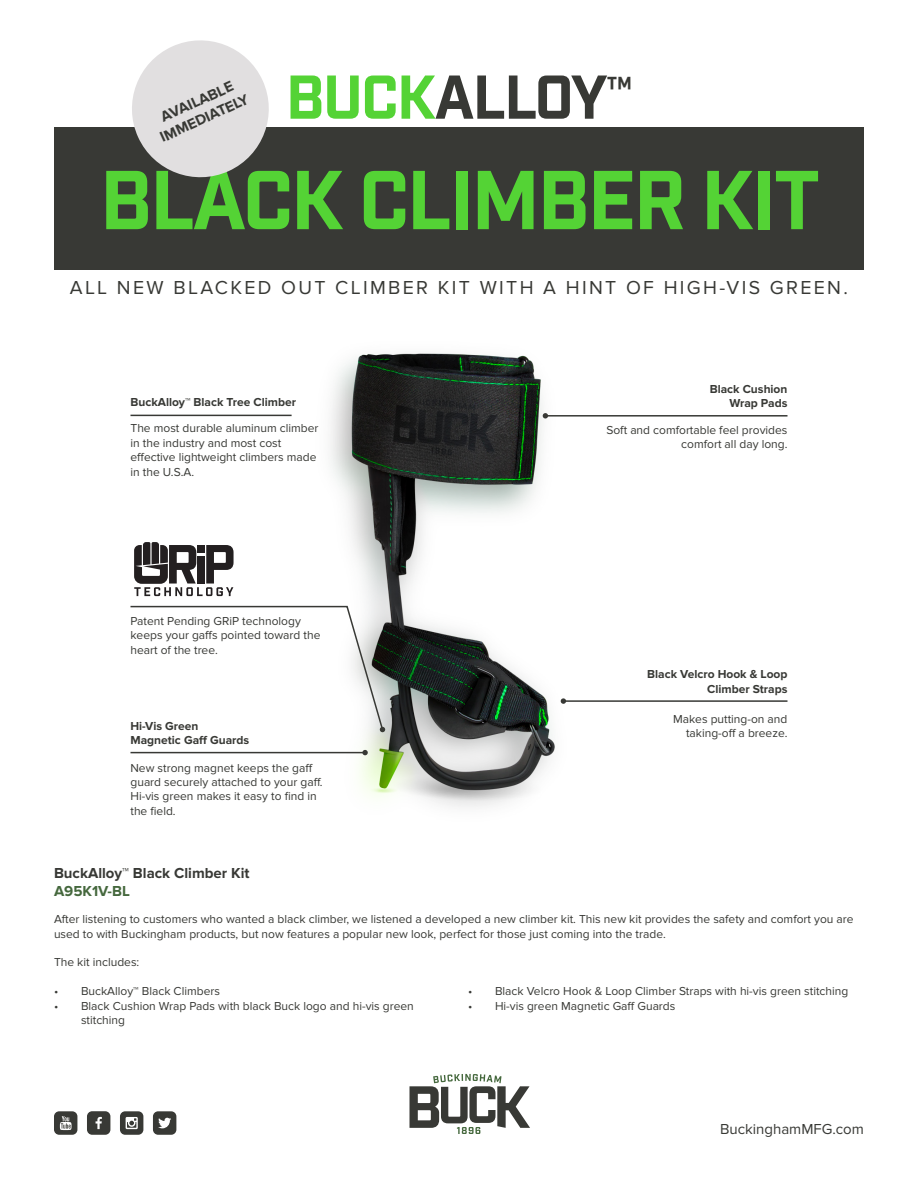
<style>
.page{position:relative;width:918px;height:1188px;background:#fff}
.page>*{position:absolute;margin:0;border:0;box-sizing:border-box;transform-origin:0 0}
.t1{font:700 81px "Industry";letter-spacing:-.03em;color:#54d335}
.t2{font:700 60px "Industry";letter-spacing:-.03em;color:#383935}
.t3{font:19.5px "Proxima Nova";letter-spacing:.12em;color:#383935}
.t4{font:700 15px/18px "Proxima Nova";color:#383935;text-align:center}
.t5{font:15px "Proxima Nova";color:#383935}
.t6{font:700 15px "Proxima Nova";color:#45683d}
.Basic_Copy_SMALL{font:12px/14.4px "Proxima Nova";color:#383935}
.t7{font:700 12px/14.4px "Proxima Nova";color:#383935;text-align:right}
.s1{color:#54d335}
</style>
<div class="page">
<img style="left:54px;top:127px;width:810px;height:1005px">
<svg style="left:410px;top:1074px;width:120px;height:60px"></svg>
<svg style="left:87px;top:1111px;width:23px;height:24px"></svg>
<svg style="left:54px;top:1111px;width:23px;height:24px"></svg>
<svg style="left:120px;top:1111px;width:23px;height:24px"></svg>
<svg style="left:153px;top:1111px;width:23px;height:24px"></svg>
<div style="left:54px;top:128px;width:810px;height:142px;background:#383935"></div>
<hr style="left:563px;top:700px;width:225px;height:2px;background:#383935">
<svg style="left:561px;top:698px;width:5px;height:6px"></svg>
<hr style="left:545px;top:415px;width:243px;height:2px;background:#383935">
<svg style="left:543px;top:413px;width:5px;height:5px"></svg>
<hr style="left:130px;top:415px;width:162px;height:1px;background:#383935">
<hr style="left:130px;top:752px;width:235px;height:1px;background:#383935">
<svg style="left:362px;top:750px;width:6px;height:5px"></svg>
<svg style="left:122px;top:40px;width:156px;height:138px"></svg>
<svg style="left:134px;top:542px;width:100px;height:54px"></svg>
<svg style="left:129px;top:605px;width:256px;height:127px"></svg>
<p class="t4" style="left:150px;top:113px;width:97px;rotate:-24deg">AVAILABLE<br>IMMEDIATELY</p>
<p class="t2" style="left:286px;top:61px;width:348px"><span class="s1">BUCK</span>ALLOY<sup>™</sup></p>
<p class="t1" style="left:100px;top:151px;width:722px">BLACK CLIMBER KIT</p>
<p class="t3" style="left:70px;top:277px;width:779px">ALL NEW BLACKED OUT CLIMBER KIT WITH A HINT OF HIGH-VIS GREEN.</p>
<p class="t7" style="left:130px;top:395px;width:167px">BuckAlloy™ Black Tree Climber</p>
<p class="Basic_Copy_SMALL" style="left:130px;top:421px;width:190px">The most durable aluminum climber in the industry and most cost effective lightweight climbers made in the U.S.A.</p>
<p class="Basic_Copy_SMALL" style="left:130px;top:614px;width:191px">Patent Pending GRiP technology keeps your gaffs pointed toward the heart of the tree.</p>
<p class="t7" style="left:130px;top:719px;width:120px;text-align:left">Hi-Vis Green<br>Magnetic Gaff Guards</p>
<p class="Basic_Copy_SMALL" style="left:130px;top:761px;width:194px">New strong magnet keeps the gaff guard securely attached to your gaff.<br>Hi-vis green makes it easy to find in the field.</p>
<p class="t4" style="left:54px;top:864px;width:197px">BuckAlloy™ Black Climber Kit</p>
<p class="t6" style="left:54px;top:882px;width:77px">A95K1V-BL</p>
<p class="t7" style="left:710px;top:382px;width:79px">Black Cushion<br>Wrap Pads</p>
<p class="Basic_Copy_SMALL" style="left:606px;top:423px;width:183px;text-align:right">Soft and comfortable feel provides comfort all day long.</p>
<p class="t7" style="left:647px;top:667px;width:142px">Black Velcro Hook &amp; Loop<br>Climber Straps</p>
<p class="Basic_Copy_SMALL" style="left:673px;top:712px;width:116px;text-align:right">Makes putting-on and taking-off a breeze.</p>
<p class="Basic_Copy_SMALL" style="left:54px;top:912px;width:801px">After listening to customers who wanted a black climber, we listened a developed a new climber kit. This new kit provides the safety and comfort you are used to with Buckingham products, but now features a popular new look, perfect for those just coming into the trade.</p>
<p class="Basic_Copy_SMALL" style="left:54px;top:955px;width:87px">The kit includes:</p>
<p class="Basic_Copy_SMALL" style="left:54px;top:984px;width:168px">• BuckAlloy™ Black Climbers</p>
<p class="Basic_Copy_SMALL" style="left:81px;top:999px;width:334px;text-indent:-27px">• Black Cushion Wrap Pads with black Buck logo and hi-vis green stitching</p>
<p class="Basic_Copy_SMALL" style="left:468px;top:984px;width:382px">• Black Velcro Hook &amp; Loop Climber Straps with hi-vis green stitching</p>
<p class="Basic_Copy_SMALL" style="left:468px;top:999px;width:209px">• Hi-vis green Magnetic Gaff Guards</p>
<p class="t5" style="left:720px;top:1120px;width:145px">BuckinghamMFG.com</p>
</div>
